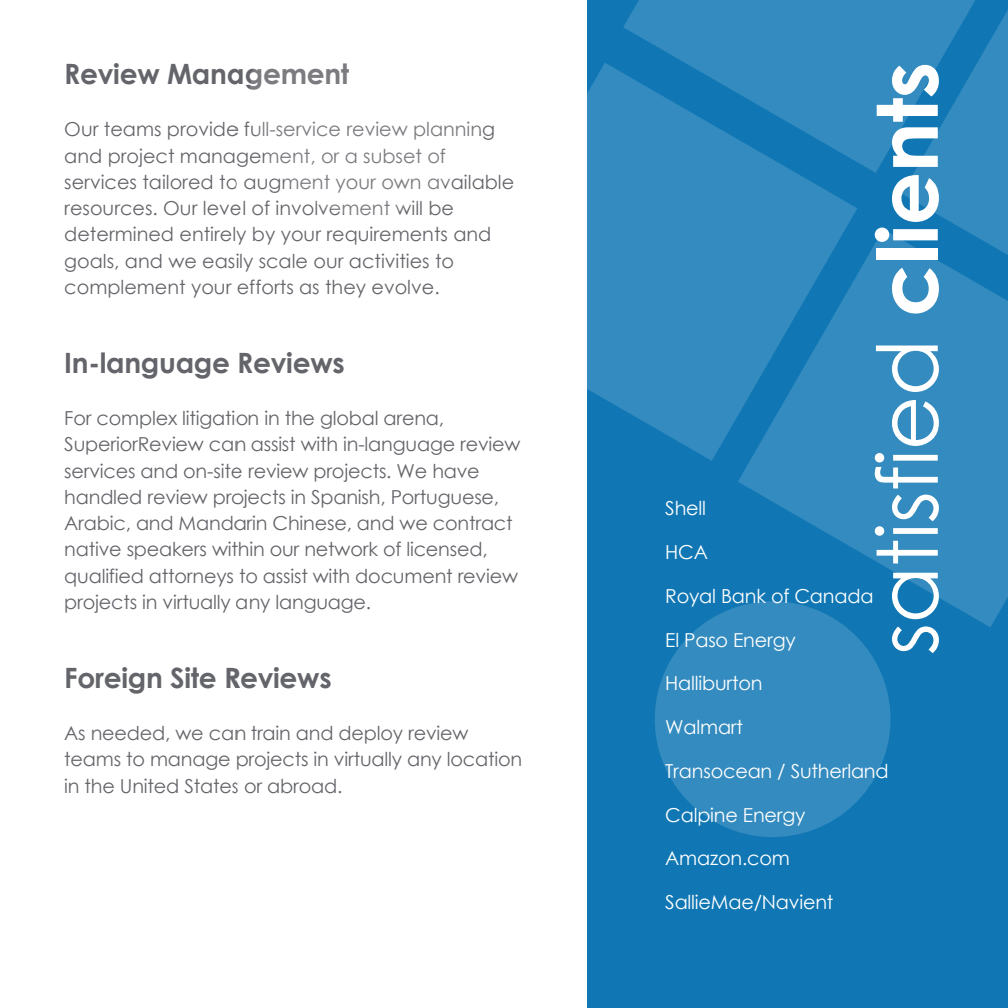
<style>
.page{position:relative;width:1008px;height:1008px;background:#fff}
.page>*{position:absolute;margin:0;border:0;box-sizing:border-box;transform-origin:0 0}
.t1{font:84px "Century Gothic";letter-spacing:-.01em;color:#fff}
.t2{font:700 28px "Century Gothic";letter-spacing:-.01em;color:#64656a}
.t3{font:19.25px/26.2px "Century Gothic";letter-spacing:-.01em;color:#64656a}
.t4{font:19.25px "Century Gothic";letter-spacing:-.01em;color:#fff}
.s1{font-weight:700}
</style>
<div class="page">
<div style="left:588px;top:0;width:420px;height:1008px;background:#1077b4"></div>
<svg style="left:654px;top:606px;width:237px;height:231px;fill:#338bbf"></svg>
<svg style="left:738px;top:229px;width:270px;height:398px;fill:#338bbf"></svg>
<svg style="left:623px;top:0;width:279px;height:173px;background:#2f89bd"></svg>
<svg style="left:902px;top:0;width:106px;height:339px"></svg>
<svg style="left:587px;top:63px;width:270px;height:398px;fill:#338bbf"></svg>
<h2 class="t2" style="left:64px;top:53px;width:287px">Review Management</h2>
<p class="t3" style="left:64px;top:116px;width:452px">Our teams provide full-service review planning and project management, or a subset of services tailored to augment your own available resources. Our level of involvement will be determined entirely by your requirements and goals, and we easily scale our activities to complement your efforts as they evolve.</p>
<h2 class="t2" style="left:64px;top:341px;width:282px">In-language Reviews</h2>
<p class="t3" style="left:64px;top:405px;width:458px">For complex litigation in the global arena, SuperiorReview can assist with in-language review services and on-site review projects. We have handled review projects in Spanish, Portuguese, Arabic, and Mandarin Chinese, and we contract native speakers within our network of licensed, qualified attorneys to assist with document review projects in virtually any language.</p>
<h2 class="t2" style="left:64px;top:656px;width:269px">Foreign Site Reviews</h2>
<p class="t3" style="left:64px;top:720px;width:459px">As needed, we can train and deploy review teams to manage projects in virtually any location in the United States or abroad.</p>
<h1 class="t1" style="left:849px;top:655px;width:595px;rotate:-90deg">satisfied <span class="s1">clients</span></h1>
<p class="t4" style="left:665px;top:495px;width:42px">Shell</p>
<p class="t4" style="left:665px;top:539px;width:44px">HCA</p>
<p class="t4" style="left:665px;top:582px;width:210px">Royal Bank of Canada</p>
<p class="t4" style="left:665px;top:626px;width:132px">El Paso Energy</p>
<p class="t4" style="left:665px;top:670px;width:99px">Halliburton</p>
<p class="t4" style="left:665px;top:714px;width:79px">Walmart</p>
<p class="t4" style="left:665px;top:757px;width:225px">Transocean / Sutherland</p>
<p class="t4" style="left:665px;top:801px;width:142px">Calpine Energy</p>
<p class="t4" style="left:665px;top:845px;width:126px">Amazon.com</p>
<p class="t4" style="left:665px;top:889px;width:170px">SallieMae/Navient</p>
</div>
